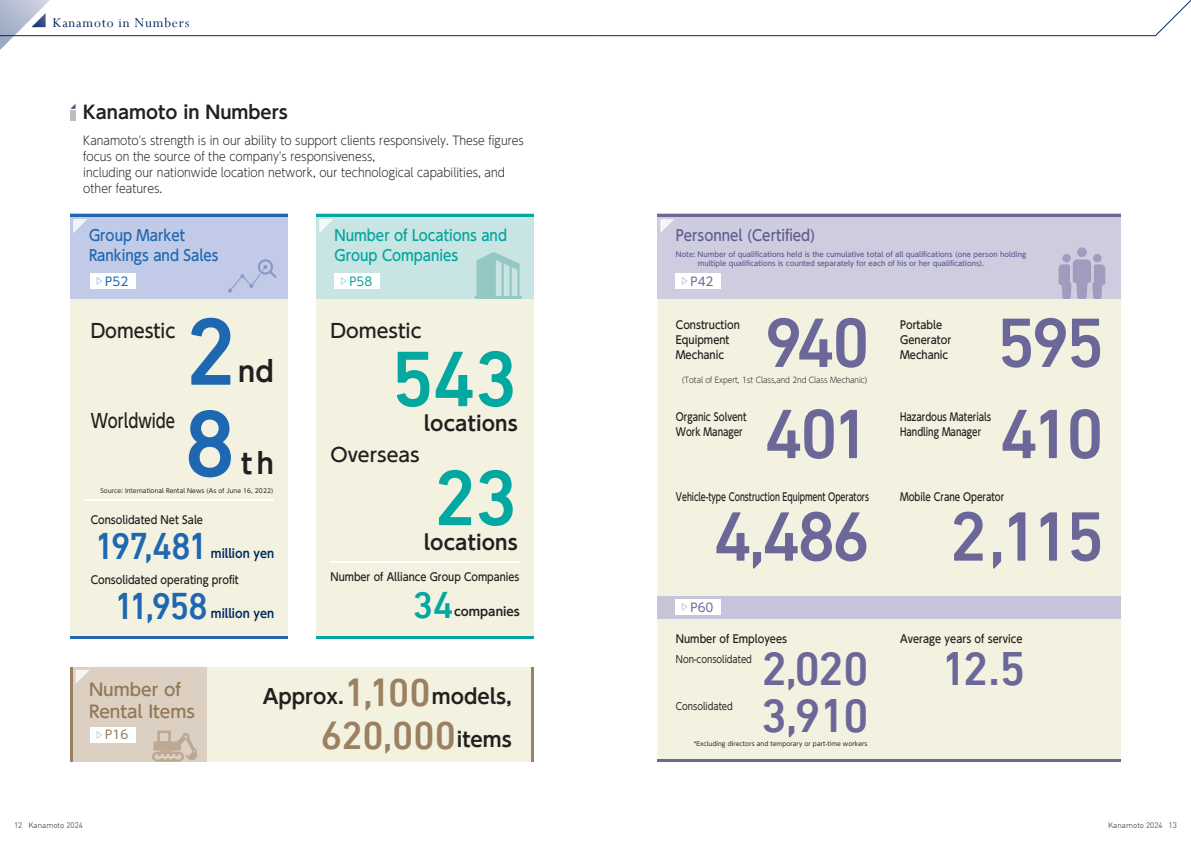
<style>
.page{position:relative;width:1191px;height:842px;background:#fff}
.page>*{position:absolute;margin:0;border:0;box-sizing:border-box;transform-origin:0 0}
.t1{font:500 97px "DIN Next LTW04";color:#1e67b1}
.t2{font:500 96px "DIN Next LTW04";color:#1e67b1}
.t3{font:500 80px "DIN Next LTW04";color:#03a8a1}
.t4{font:500 71px "DIN Next LTW04";letter-spacing:-.065em;color:#6b6798}
.t5{font:500 48px "DIN Next LTW04";letter-spacing:-.055em;color:#6b6798}
.t6{font:500 40px "DIN Next LTW04";letter-spacing:-.02em;color:#9b8161}
.t7{font:500 38px "DIN Next LTW04";letter-spacing:-.05em;color:#1e67b1;scale:.95 1}
.t8{font:500 38px "DIN Next LTW04";color:#03a8a1}
.t9{font:700 27.6px "UD Shin Go Pro De";color:#231f20}
.t10{font:700 20px "UD Shin Go Pro De";letter-spacing:.01em;color:#231f20}
.t11{font:500 19px "UD Shin Go Pro";color:#231f20}
.t12{font:500 19px "UD Shin Go Pro";color:#231f20;scale:.79 1}
.t13{font:500 19px "UD Shin Go Pro";color:#231f20;scale:.93 1}
.t14{font:700 18px "UD Shin Go Pro De";color:#231f20}
.t15{font:500 17px/22px "UD Shin Go Pro";color:#917755}
.t16{font:500 15px "UD Shin Go Pro";color:#00a59e;scale:.9 1}
.t17{font:500 15px/20px "UD Shin Go Pro";color:#1e67b1;scale:.9 1}
.t18{font:500 15px "UD Shin Go Pro";color:#615c90;scale:.9 1}
.t19{font:15px "Perpetua";letter-spacing:.05em;color:#002964}
.t20{font:300 12px/16px "UD Shin Go Pro";color:#231f20;scale:.9 1}
.t21{font:700 12px "UD Shin Go Pro De";color:#002964;scale:.95 1}
.t22{font:700 12px "UD Shin Go Pro De";color:#231f20}
.t23{font:12px "UD Shin Go Pro";color:#6b6798}
.t24{font:12px "UD Shin Go Pro";color:#1e67b1}
.t25{font:12px "UD Shin Go Pro";color:#03a8a1}
.t26{font:12px "UD Shin Go Pro";color:#917755}
.t27{font:500 11px/15px "UD Shin Go Pro";color:#231f20;scale:.9 1}
.t28{font:500 11px/15px "UD Shin Go Pro";color:#231f20;scale:.8 1}
.t29{font:500 11px "UD Shin Go Pro";color:#231f20;scale:.72 1}
.t30{font:500 11px "UD Shin Go Pro";color:#231f20;scale:.89 1}
.t31{font:10px "UD Shin Go Pro";color:#231f20;scale:.85 1}
.t32{font:300 8px "UD Shin Go Pro";color:#231f20;scale:.9 1}
.t33{font:300 8px "DI Nbek";color:#231f20}
.t34{font:500 7px/9px "UD Shin Go Pro";color:#615c90}
.t35{font:6px "UD Shin Go Pro";letter-spacing:.01em;color:#231f20}
.s1{font-weight:300;font-size:8px}
.s2{font-family:"DIN Next LTW04";font-weight:500;font-size:40px;color:#9b8161}
.s3{font-family:"UD Shin Go Pro De";font-weight:700;font-size:20px;color:#231f20}
</style>
<div class="page">
<div style="left:70px;top:214px;width:218px;height:425px;background:#f3f1df"></div>
<div style="left:316px;top:214px;width:218px;height:425px;background:#f3f1df"></div>
<div style="left:657px;top:214px;width:464px;height:547px;background:#f3f1df"></div>
<div style="left:70px;top:667px;width:464px;height:94px;background:#f3f1df"></div>
<div style="left:70px;top:214px;width:218px;height:85px;background:#c1cae6"></div>
<hr style="left:70px;top:636px;width:218px;height:3px;background:#1e67b1">
<hr style="left:70px;top:214px;width:218px;height:2px;background:#1e67b1">
<hr style="left:84px;top:499px;width:190px;height:2px;background:#fff">
<hr style="left:316px;top:636px;width:218px;height:3px;background:#03a8a1">
<hr style="left:330px;top:561px;width:190px;height:2px;background:#fff">
<div style="left:316px;top:214px;width:218px;height:85px;background:#c8e4e3"></div>
<div style="left:657px;top:214px;width:464px;height:85px;background:#ceccdf"></div>
<div style="left:657px;top:596px;width:464px;height:22px;background:#c6c4da"></div>
<hr style="left:657px;top:759px;width:464px;height:2px;background:#6b6798">
<hr style="left:657px;top:214px;width:464px;height:2px;background:#6b6798">
<svg style="left:596px;top:0;width:595px;height:36px"></svg>
<hr style="left:0;top:35px;width:596px;height:1px;background:#002964">
<svg style="left:0;top:0;width:59px;height:50px"></svg>
<hr style="left:316px;top:214px;width:218px;height:2px;background:#03a8a1">
<div style="left:90px;top:273px;width:46px;height:16px;background:#fff"></div>
<div style="left:676px;top:273px;width:45px;height:16px;background:#fff"></div>
<div style="left:676px;top:599px;width:45px;height:16px;background:#fff"></div>
<div style="left:334px;top:273px;width:46px;height:16px;background:#fff"></div>
<div style="left:70px;top:667px;width:136px;height:94px;background:#dbd0c2"></div>
<hr style="left:532px;top:667px;width:2px;height:94px;background:#9b8161">
<hr style="left:70px;top:667px;width:3px;height:94px;background:#9b8161">
<div style="left:70px;top:111px;width:5px;height:10px;background:#bcbdc0"></div>
<svg style="left:70px;top:104px;width:5px;height:5px"></svg>
<svg style="left:73px;top:219px;width:14px;height:14px"></svg>
<svg style="left:76px;top:670px;width:13px;height:13px"></svg>
<svg style="left:319px;top:219px;width:14px;height:14px"></svg>
<svg style="left:660px;top:219px;width:14px;height:14px"></svg>
<div style="left:90px;top:727px;width:46px;height:15px;background:#fff"></div>
<svg style="left:474px;top:252px;width:47px;height:47px"></svg>
<svg style="left:152px;top:730px;width:45px;height:32px"></svg>
<div style="left:1077px;top:247px;width:9px;height:10px;background:#9f9cbe;border-radius:50%"></div>
<svg style="left:1058px;top:253px;width:47px;height:46px"></svg>
<svg style="left:228px;top:259px;width:48px;height:34px"></svg>
<p class="t19" style="left:52px;top:13px;width:139px">Kanamoto in Numbers</p>
<h3 class="t14" style="left:83px;top:98px;width:206px">Kanamoto in Numbers</h3>
<p class="t20" style="left:83px;top:132px;width:491px">Kanamoto's strength is in our ability to support clients responsively. These figures focus on the source of the company's responsiveness,<br>including our nationwide location network, our technological capabilities, and other features.</p>
<p class="t17" style="left:89px;top:225px;width:146px">Group Market<br>Rankings and Sales</p>
<p class="t16" style="left:334px;top:223px;width:193px">Number of Locations and</p>
<p class="t18" style="left:676px;top:224px;width:157px">Personnel (Certified)</p>
<p class="t16" style="left:334px;top:243px;width:139px">Group Companies</p>
<p class="t34" style="left:698px;top:250px;width:330px;text-indent:-22px">Note: Number of qualifications held is the cumulative total of all qualifications (one person holding multiple qualifications is counted separately for each of his or her qualifications).</p>
<p class="t24" style="left:95px;top:271px;width:35px"><span class="s1">▷</span> P52</p>
<p class="t23" style="left:680px;top:271px;width:35px"><span class="s1">▷</span> P42</p>
<p class="t25" style="left:339px;top:271px;width:35px"><span class="s1">▷</span> P58</p>
<h3 class="t13" style="left:91px;top:315px;width:93px">Domestic</h3>
<h3 class="t12" style="left:91px;top:405px;width:108px">Worldwide</h3>
<h1 class="t1" style="left:184px;top:295px;width:55px">2</h1>
<h3 class="t9" style="left:238px;top:349px;width:37px">nd</h3>
<h2 class="t2" style="left:183px;top:388px;width:54px">8</h2>
<h3 class="t9" style="left:241px;top:441px;width:34px">th</h3>
<p class="t35" style="left:100px;top:486px;width:174px">Source：International Rental News (As of June 16, 2022)</p>
<p class="t27" style="left:91px;top:512px;width:126px">Consolidated Net Sale</p>
<h3 class="t7" style="left:94px;top:524px;width:121px">197,481</h3>
<p class="t21" style="left:211px;top:544px;width:68px">million yen</p>
<p class="t27" style="left:91px;top:572px;width:166px">Consolidated operating profit</p>
<h3 class="t7" style="left:114px;top:584px;width:100px">11,958</h3>
<p class="t21" style="left:211px;top:603px;width:68px">million yen</p>
<h3 class="t11" style="left:330px;top:315px;width:92px">Domestic</h3>
<h3 class="t3" style="left:390px;top:333px;width:129px">543</h3>
<h3 class="t10" style="left:424px;top:407px;width:96px">locations</h3>
<h3 class="t11" style="left:330px;top:439px;width:91px">Overseas</h3>
<h3 class="t3" style="left:433px;top:451px;width:86px">23</h3>
<h3 class="t10" style="left:424px;top:526px;width:96px">locations</h3>
<p class="t30" style="left:330px;top:568px;width:214px">Number of Alliance Group Companies</p>
<h3 class="t8" style="left:412px;top:583px;width:42px">34</h3>
<p class="t22" style="left:454px;top:602px;width:67px">companies</p>
<h3 class="t15" style="left:89px;top:678px;width:107px">Number of<br>Rental Items</h3>
<h3 class="t10" style="left:263px;top:680px;width:250px">Approx.<span class="s2">1,100</span>models,</h3>
<h3 class="t6" style="left:320px;top:712px;width:193px">620,000<span class="s3">items</span></h3>
<p class="t26" style="left:95px;top:725px;width:35px"><span class="s1">▷</span> P16</p>
<p class="t27" style="left:676px;top:317px;width:73px">Construction<br>Equipment<br>Mechanic</p>
<h3 class="t4" style="left:996px;top:302px;width:110px">595</h3>
<h3 class="t4" style="left:764px;top:302px;width:108px">940</h3>
<p class="t27" style="left:900px;top:317px;width:58px">Portable<br>Generator<br>Mechanic</p>
<p class="t32" style="left:682px;top:373px;width:208px">(Total of Expert, 1st Class,and 2nd Class Mechanic)</p>
<p class="t28" style="left:676px;top:409px;width:90px">Organic Solvent<br>Work Manager</p>
<h3 class="t4" style="left:999px;top:393px;width:107px">410</h3>
<h3 class="t4" style="left:764px;top:393px;width:108px">401</h3>
<p class="t28" style="left:900px;top:409px;width:115px">Hazardous Materials<br>Handling Manager</p>
<p class="t29" style="left:676px;top:488px;width:270px">Vehicle-type Construction Equipment Operators</p>
<h3 class="t4" style="left:713px;top:495px;width:159px">4,486</h3>
<p class="t23" style="left:680px;top:598px;width:35px"><span class="s1">▷</span> P60</p>
<p class="t27" style="left:676px;top:631px;width:125px">Number of Employees</p>
<p class="t31" style="left:676px;top:651px;width:91px">Non-consolidated</p>
<p class="t31" style="left:676px;top:698px;width:68px">Consolidated</p>
<h3 class="t5" style="left:761px;top:641px;width:109px">2,020</h3>
<h3 class="t5" style="left:761px;top:688px;width:110px">3,910</h3>
<p class="t35" style="left:693px;top:739px;width:175px">*Excluding directors and temporary or part-time workers</p>
<p class="t28" style="left:900px;top:489px;width:132px">Mobile Crane Operator</p>
<h3 class="t4" style="left:949px;top:495px;width:157px">2,115</h3>
<p class="t27" style="left:900px;top:631px;width:137px">Average years of service</p>
<h3 class="t5" style="left:940px;top:641px;width:86px">12.5</h3>
<p class="t33" style="left:14px;top:820px;width:70px">12 Kanamoto 2024</p>
<p class="t33" style="left:1108px;top:820px;width:70px">Kanamoto 2024 13</p>
</div>
